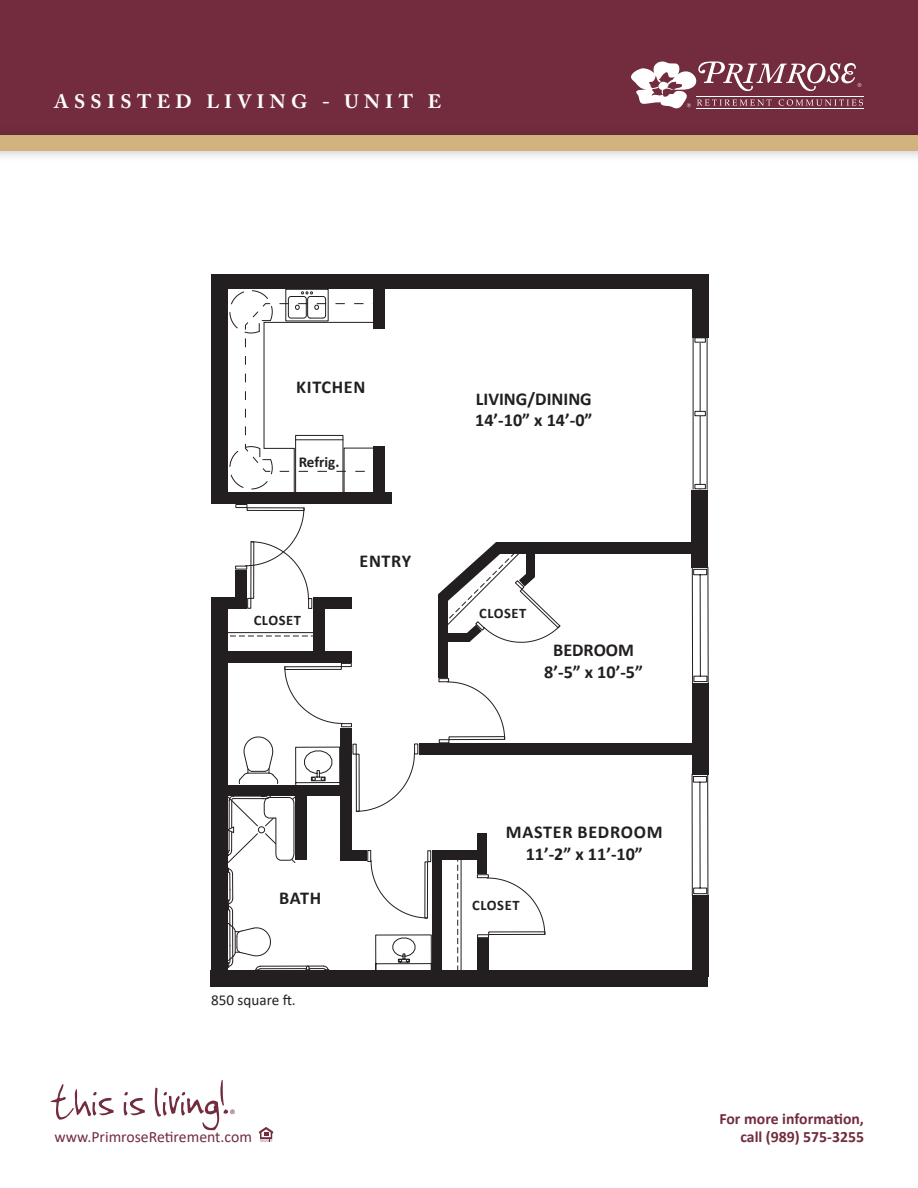
<style>
.page{position:relative;width:918px;height:1188px;background:#fff}
.page>*{position:absolute;margin:0;border:0;box-sizing:border-box;transform-origin:0 0}
.t1{font:55.95px "Jenkinsv 20";color:#722c3d}
.t2{font:700 19.5px "Adobe Caslon";letter-spacing:.275em;color:#fff}
.t3{font:700 18.15px "Calibri";color:#231f20}
.t4{font:700 18.15px "Calibri";letter-spacing:.04em;color:#231f20}
.t5{font:700 18.15px "Calibri";letter-spacing:.035em;color:#231f20}
.t6{font:700 15.75px "Calibri";color:#722c3d}
.t7{font:15.75px "Calibri";color:#722c3d}
.t8{font:15.15px "Calibri";color:#231f20}
.t9{font:700 15.15px "Calibri";color:#231f20}
.t10{font:700 14.55px "Calibri";letter-spacing:.04em;color:#231f20}
.t11{font:300 12.3px "Calibri";color:#722c3d}
</style>
<div class="page">
<div style="left:0;top:0;width:918px;height:149px;background:#722c3d"></div>
<div style="left:0;top:124px;width:918px;height:39px;background:#231f20;opacity:.3"></div>
<div style="left:0;top:136px;width:918px;height:15px;background:#d2b37f"></div>
<svg style="left:259px;top:1127px;width:14px;height:15px"></svg>
<hr style="left:696px;top:108px;width:168px;height:1px;background:#fff">
<hr style="left:696px;top:96px;width:168px;height:1px;background:#fff">
<svg style="left:631px;top:61px;width:232px;height:48px"></svg>
<div style="left:692px;top:683px;width:16px;height:92px;background:#231f20"></div>
<div style="left:692px;top:895px;width:16px;height:82px;background:#231f20"></div>
<div style="left:212px;top:274px;width:493px;height:14px;background:#231f20"></div>
<svg style="left:691px;top:774px;width:18px;height:123px"></svg>
<svg style="left:305px;top:966px;width:25px;height:5px"></svg>
<hr style="left:261px;top:966px;width:62px;height:1px;background:#231f20">
<hr style="left:261px;top:968px;width:46px;height:1px;background:#231f20">
<svg style="left:295px;top:747px;width:45px;height:38px"></svg>
<div style="left:692px;top:490px;width:16px;height:78px;background:#231f20"></div>
<div style="left:692px;top:274px;width:16px;height:64px;background:#231f20"></div>
<div style="left:212px;top:598px;width:16px;height:373px;background:#231f20"></div>
<div style="left:221px;top:651px;width:131px;height:11px;background:#231f20"></div>
<div style="left:211px;top:971px;width:497px;height:16px;background:#231f20"></div>
<div style="left:296px;top:790px;width:11px;height:70px;background:#231f20"></div>
<div style="left:340px;top:728px;width:12px;height:131px;background:#231f20"></div>
<svg style="left:228px;top:923px;width:43px;height:48px"></svg>
<hr style="left:232px;top:911px;width:1px;height:50px;background:#231f20">
<hr style="left:230px;top:911px;width:1px;height:35px;background:#231f20">
<svg style="left:284px;top:666px;width:59px;height:58px"></svg>
<div style="left:341px;top:723px;width:11px;height:4px;border:1px solid #231f20"></div>
<div style="left:341px;top:663px;width:11px;height:4px;border:1px solid #231f20"></div>
<div style="left:477px;top:939px;width:11px;height:42px;background:#231f20"></div>
<div style="left:225px;top:785px;width:127px;height:10px;background:#231f20"></div>
<hr style="left:461px;top:856px;width:1px;height:125px;background:#231f20">
<svg style="left:457px;top:860px;width:1px;height:111px"></svg>
<svg style="left:486px;top:877px;width:60px;height:58px"></svg>
<div style="left:477px;top:874px;width:12px;height:4px;border:1px solid #231f20"></div>
<div style="left:477px;top:934px;width:12px;height:4px;border:1px solid #231f20"></div>
<div style="left:286px;top:289px;width:42px;height:32px;border:1px solid #231f20"></div>
<div style="left:438px;top:595px;width:10px;height:83px;background:#231f20"></div>
<svg style="left:692px;top:566px;width:17px;height:118px"></svg>
<div style="left:496px;top:542px;width:201px;height:12px;background:#231f20"></div>
<div style="left:419px;top:744px;width:283px;height:11px;background:#231f20"></div>
<div style="left:477px;top:833px;width:10px;height:41px;background:#231f20"></div>
<svg style="left:447px;top:681px;width:58px;height:59px"></svg>
<div style="left:439px;top:678px;width:10px;height:4px;border:1px solid #231f20"></div>
<div style="left:439px;top:739px;width:10px;height:4px;border:1px solid #231f20"></div>
<div style="left:313px;top:597px;width:11px;height:60px;background:#231f20"></div>
<div style="left:216px;top:492px;width:176px;height:11px;background:#231f20"></div>
<div style="left:373px;top:281px;width:12px;height:48px;background:#231f20"></div>
<div style="left:235px;top:504px;width:12px;height:4px;border:1px solid #231f20"></div>
<svg style="left:438px;top:542px;width:123px;height:101px"></svg>
<div style="left:373px;top:446px;width:12px;height:51px;background:#231f20"></div>
<div style="left:313px;top:597px;width:39px;height:12px;background:#231f20"></div>
<div style="left:212px;top:597px;width:35px;height:12px;background:#231f20"></div>
<div style="left:235px;top:570px;width:12px;height:35px;background:#231f20"></div>
<svg style="left:353px;top:744px;width:62px;height:68px"></svg>
<svg style="left:245px;top:507px;width:64px;height:93px"></svg>
<div style="left:308px;top:598px;width:4px;height:11px;border:1px solid #231f20"></div>
<div style="left:247px;top:598px;width:4px;height:11px;border:1px solid #231f20"></div>
<hr style="left:221px;top:632px;width:96px;height:1px;background:#231f20">
<svg style="left:230px;top:636px;width:83px;height:1px"></svg>
<div style="left:340px;top:850px;width:27px;height:10px;background:#231f20"></div>
<div style="left:432px;top:850px;width:10px;height:121px;background:#231f20"></div>
<svg style="left:375px;top:935px;width:57px;height:36px"></svg>
<svg style="left:239px;top:737px;width:39px;height:47px"></svg>
<svg style="left:228px;top:795px;width:68px;height:117px"></svg>
<div style="left:433px;top:850px;width:48px;height:10px;background:#231f20"></div>
<svg style="left:370px;top:860px;width:58px;height:59px"></svg>
<div style="left:367px;top:850px;width:4px;height:12px;border:1px solid #231f20"></div>
<div style="left:427px;top:850px;width:4px;height:12px;border:1px solid #231f20"></div>
<svg style="left:229px;top:290px;width:144px;height:202px"></svg>
<div style="left:212px;top:277px;width:16px;height:226px;background:#231f20"></div>
<hr style="left:693px;top:338px;width:1px;height:151px;background:#231f20">
<hr style="left:707px;top:338px;width:1px;height:151px;background:#231f20">
<hr style="left:700px;top:338px;width:1px;height:151px;background:#231f20">
<div style="left:695px;top:411px;width:10px;height:5px;background:#fff"></div>
<div style="left:695px;top:411px;width:11px;height:5px;border:1px solid #231f20"></div>
<hr style="left:695px;top:338px;width:10px;height:4px;background:#fff">
<div style="left:695px;top:337px;width:11px;height:6px;border:1px solid #231f20"></div>
<div style="left:695px;top:484px;width:10px;height:5px;background:#fff"></div>
<div style="left:695px;top:484px;width:11px;height:5px;border:1px solid #231f20"></div>
<p class="t2" style="left:55px;top:90px;width:388px">ASSISTED LIVING - UNIT E</p>
<p class="t5" style="left:296px;top:374px;width:71px">KITCHEN</p>
<p class="t9" style="left:299px;top:451px;width:42px">Refrig.</p>
<p class="t10" style="left:254px;top:610px;width:49px">CLOSET</p>
<p class="t3" style="left:360px;top:548px;width:53px">ENTRY</p>
<p class="t3" style="left:279px;top:885px;width:44px">BATH</p>
<p class="t8" style="left:211px;top:990px;width:86px">850 square ft.</p>
<p class="t3" style="left:476px;top:386px;width:118px">LIVING/DINING</p>
<p class="t3" style="left:475px;top:408px;width:119px">14’-10” x 14’-0”</p>
<p class="t10" style="left:479px;top:603px;width:49px">CLOSET</p>
<p class="t3" style="left:553px;top:637px;width:82px">BEDROOM</p>
<p class="t3" style="left:544px;top:659px;width:100px">8’-5” x 10’-5”</p>
<p class="t4" style="left:506px;top:820px;width:158px">MASTER BEDROOM</p>
<p class="t3" style="left:526px;top:841px;width:119px">11’-2” x 11’-10”</p>
<p class="t10" style="left:472px;top:895px;width:49px">CLOSET</p>
<h1 class="t1" style="left:49px;top:1071px;width:179px">this is living!</h1>
<p class="t11" style="left:230px;top:1106px;width:8px">®</p>
<p class="t6" style="left:719px;top:1108px;width:146px">For more information,</p>
<p class="t7" style="left:55px;top:1126px;width:199px">www.PrimroseRetirement.com</p>
<p class="t6" style="left:740px;top:1126px;width:125px">call (989) 575-3255</p>
</div>
